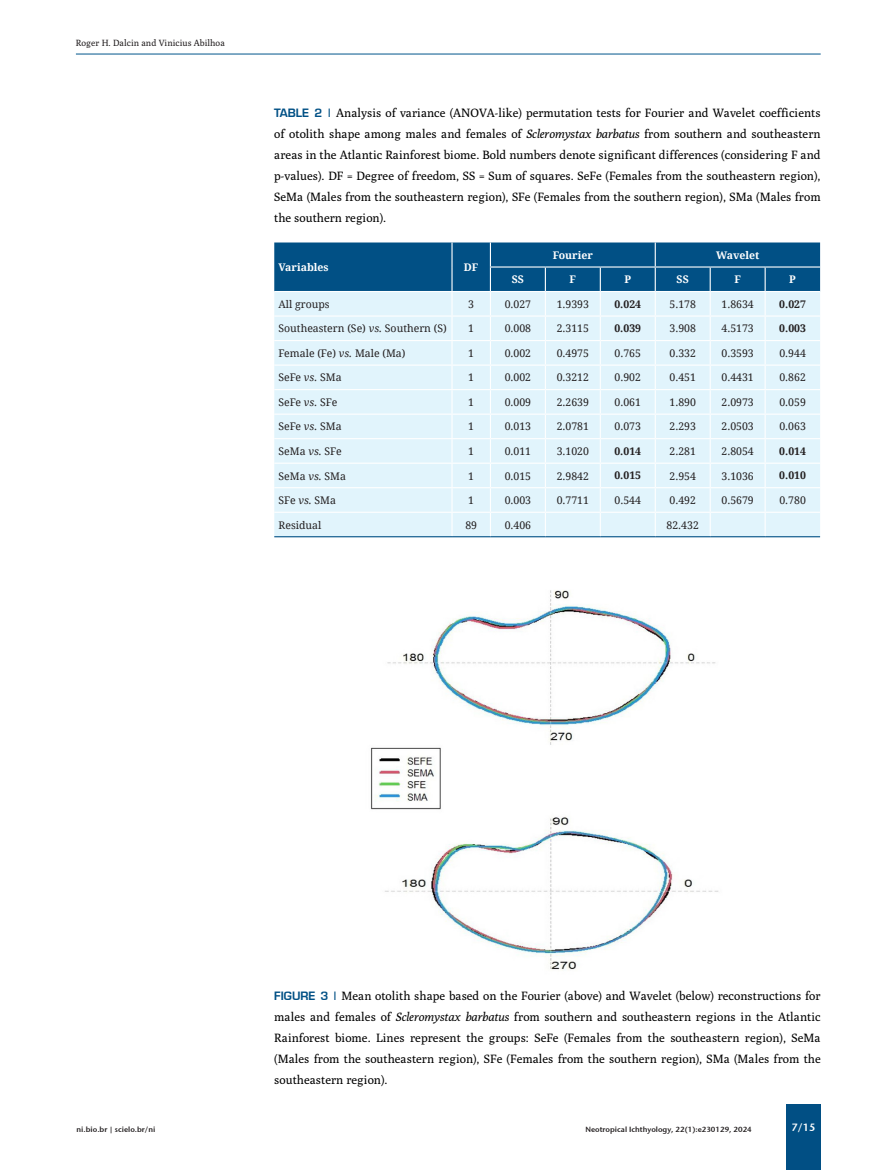
<style>
.page{position:relative;width:893px;height:1170px;background:#fff}
.page>*{position:absolute;margin:0;border:0;box-sizing:border-box;transform-origin:0 0}
.t1{font:12px/21px "Poly";color:#000;text-align:justify}
.t2{font:10.5px "Droid Serif";color:#231f20}
.t3{font:700 10.5px "Droid Serif";color:#231f20}
.t4{font:700 10.5px "Droid Serif";color:#fff}
.t5{font:10.5px "Stone Sans Sem ITCTT Semi";color:#fff}
.t6{font:9px "Poly";color:#231f20}
.t7{font:7.5px "Stone Sans Sem ITCTT Semi";color:#231f20}
.s1{font-family:"Eugenio Medium Normal";color:#015085}
.s2{font-style:italic}
</style>
<div class="page">
<hr style="left:76px;top:54px;width:745px;height:1px;background:#01558c">
<div style="left:786px;top:1104px;width:35px;height:65px;background:#014f84"></div>
<img style="left:371px;top:590px;width:348px;height:380px">
<svg style="left:274px;top:242px;width:546px;height:294px;background:#bedae9"></svg>
<hr style="left:274px;top:536px;width:178px;height:1px;background:#015085">
<hr style="left:452px;top:536px;width:38px;height:1px;background:#015085">
<hr style="left:490px;top:536px;width:55px;height:1px;background:#015085">
<hr style="left:545px;top:536px;width:55px;height:1px;background:#015085">
<hr style="left:600px;top:536px;width:55px;height:1px;background:#015085">
<hr style="left:655px;top:536px;width:55px;height:1px;background:#015085">
<hr style="left:710px;top:536px;width:55px;height:1px;background:#015085">
<hr style="left:765px;top:536px;width:55px;height:1px;background:#015085">
<p class="t6" style="left:76px;top:38px;width:151px">Roger H. Dalcin and Vinicius Abilhoa</p>
<p class="t1" style="left:274px;top:102px;width:548px"><span class="s1">TABLE 2 |</span> Analysis of variance (ANOVA-like) permutation tests for Fourier and Wavelet coefficients of otolith shape among males and females of <span class="s2">Scleromystax barbatus</span> from southern and southeastern areas in the Atlantic Rainforest biome. Bold numbers denote significant differences (considering F and p-values). DF = Degree of freedom, SS = Sum of squares. SeFe (Females from the southeastern region), SeMa (Males from the southeastern region), SFe (Females from the southern region), SMa (Males from the southern region).</p>
<p class="t4" style="left:279px;top:261px;width:52px">Variables</p>
<p class="t4" style="left:464px;top:261px;width:16px">DF</p>
<p class="t4" style="left:553px;top:249px;width:42px">Fourier</p>
<p class="t4" style="left:716px;top:249px;width:45px">Wavelet</p>
<p class="t4" style="left:512px;top:273px;width:14px">SS</p>
<p class="t4" style="left:570px;top:273px;width:8px">F</p>
<p class="t4" style="left:624px;top:273px;width:8px">P</p>
<p class="t4" style="left:677px;top:273px;width:14px">SS</p>
<p class="t4" style="left:734px;top:273px;width:8px">F</p>
<p class="t4" style="left:789px;top:273px;width:8px">P</p>
<p class="t2" style="left:279px;top:298px;width:53px">All groups</p>
<p class="t2" style="left:468px;top:298px;width:7px">3</p>
<p class="t2" style="left:505px;top:298px;width:28px">0.027</p>
<p class="t2" style="left:557px;top:298px;width:34px">1.9393</p>
<p class="t3" style="left:614px;top:298px;width:28px">0.024</p>
<p class="t2" style="left:669px;top:298px;width:28px">5.178</p>
<p class="t2" style="left:721px;top:298px;width:34px">1.8634</p>
<p class="t3" style="left:779px;top:298px;width:28px">0.027</p>
<p class="t2" style="left:279px;top:322px;width:170px">Southeastern (Se) <span class="s2">vs.</span> Southern (S)</p>
<p class="t2" style="left:468px;top:322px;width:7px">1</p>
<p class="t2" style="left:505px;top:322px;width:28px">0.008</p>
<p class="t2" style="left:557px;top:322px;width:34px">2.3115</p>
<p class="t3" style="left:614px;top:322px;width:28px">0.039</p>
<p class="t2" style="left:669px;top:322px;width:28px">3.908</p>
<p class="t2" style="left:721px;top:322px;width:34px">4.5173</p>
<p class="t3" style="left:779px;top:322px;width:28px">0.003</p>
<p class="t2" style="left:279px;top:347px;width:128px">Female (Fe) <span class="s2">vs.</span> Male (Ma)</p>
<p class="t2" style="left:468px;top:347px;width:7px">1</p>
<p class="t2" style="left:505px;top:347px;width:28px">0.002</p>
<p class="t2" style="left:557px;top:347px;width:34px">0.4975</p>
<p class="t2" style="left:614px;top:347px;width:28px">0.765</p>
<p class="t2" style="left:669px;top:347px;width:28px">0.332</p>
<p class="t2" style="left:721px;top:347px;width:34px">0.3593</p>
<p class="t2" style="left:779px;top:347px;width:28px">0.944</p>
<p class="t2" style="left:279px;top:371px;width:65px">SeFe <span class="s2">vs.</span> SMa</p>
<p class="t2" style="left:468px;top:371px;width:7px">1</p>
<p class="t2" style="left:505px;top:371px;width:28px">0.002</p>
<p class="t2" style="left:557px;top:371px;width:34px">0.3212</p>
<p class="t2" style="left:614px;top:371px;width:28px">0.902</p>
<p class="t2" style="left:669px;top:371px;width:28px">0.451</p>
<p class="t2" style="left:721px;top:371px;width:34px">0.4431</p>
<p class="t2" style="left:779px;top:371px;width:28px">0.862</p>
<p class="t2" style="left:279px;top:396px;width:60px">SeFe <span class="s2">vs.</span> SFe</p>
<p class="t2" style="left:468px;top:396px;width:7px">1</p>
<p class="t2" style="left:505px;top:396px;width:28px">0.009</p>
<p class="t2" style="left:557px;top:396px;width:34px">2.2639</p>
<p class="t2" style="left:614px;top:396px;width:28px">0.061</p>
<p class="t2" style="left:669px;top:396px;width:28px">1.890</p>
<p class="t2" style="left:721px;top:396px;width:34px">2.0973</p>
<p class="t2" style="left:779px;top:396px;width:28px">0.059</p>
<p class="t2" style="left:279px;top:420px;width:65px">SeFe <span class="s2">vs.</span> SMa</p>
<p class="t2" style="left:468px;top:420px;width:7px">1</p>
<p class="t2" style="left:505px;top:420px;width:28px">0.013</p>
<p class="t2" style="left:557px;top:420px;width:34px">2.0781</p>
<p class="t2" style="left:614px;top:420px;width:28px">0.073</p>
<p class="t2" style="left:669px;top:420px;width:28px">2.293</p>
<p class="t2" style="left:721px;top:420px;width:34px">2.0503</p>
<p class="t2" style="left:779px;top:420px;width:28px">0.063</p>
<p class="t2" style="left:279px;top:445px;width:65px">SeMa <span class="s2">vs.</span> SFe</p>
<p class="t2" style="left:468px;top:445px;width:7px">1</p>
<p class="t2" style="left:505px;top:445px;width:28px">0.011</p>
<p class="t2" style="left:557px;top:445px;width:34px">3.1020</p>
<p class="t3" style="left:614px;top:445px;width:28px">0.014</p>
<p class="t2" style="left:669px;top:445px;width:28px">2.281</p>
<p class="t2" style="left:721px;top:445px;width:34px">2.8054</p>
<p class="t3" style="left:779px;top:445px;width:28px">0.014</p>
<p class="t2" style="left:279px;top:469px;width:69px">SeMa <span class="s2">vs.</span> SMa</p>
<p class="t2" style="left:468px;top:469px;width:7px">1</p>
<p class="t2" style="left:505px;top:469px;width:28px">0.015</p>
<p class="t2" style="left:557px;top:469px;width:34px">2.9842</p>
<p class="t3" style="left:614px;top:469px;width:28px">0.015</p>
<p class="t2" style="left:669px;top:469px;width:28px">2.954</p>
<p class="t2" style="left:721px;top:469px;width:34px">3.1036</p>
<p class="t3" style="left:779px;top:469px;width:28px">0.010</p>
<p class="t2" style="left:279px;top:494px;width:59px">SFe <span class="s2">vs.</span> SMa</p>
<p class="t2" style="left:468px;top:494px;width:7px">1</p>
<p class="t2" style="left:505px;top:494px;width:28px">0.003</p>
<p class="t2" style="left:557px;top:494px;width:34px">0.7711</p>
<p class="t2" style="left:614px;top:494px;width:28px">0.544</p>
<p class="t2" style="left:669px;top:494px;width:28px">0.492</p>
<p class="t2" style="left:721px;top:494px;width:34px">0.5679</p>
<p class="t2" style="left:779px;top:494px;width:28px">0.780</p>
<p class="t2" style="left:279px;top:518px;width:44px">Residual</p>
<p class="t2" style="left:465px;top:518px;width:13px">89</p>
<p class="t2" style="left:505px;top:518px;width:28px">0.406</p>
<p class="t2" style="left:667px;top:518px;width:34px">82.432</p>
<p class="t1" style="left:274px;top:984px;width:548px"><span class="s1">FIGURE 3 |</span> Mean otolith shape based on the Fourier (above) and Wavelet (below) reconstructions for males and females of <span class="s2">Scleromystax barbatus</span> from southern and southeastern regions in the Atlantic Rainforest biome. Lines represent the groups: SeFe (Females from the southeastern region), SeMa (Males from the southeastern region), SFe (Females from the southern region), SMa (Males from the southeastern region).</p>
<p class="t7" style="left:77px;top:1122px;width:80px">ni.bio.br | scielo.br/ni</p>
<p class="t7" style="left:585px;top:1122px;width:168px">Neotropical Ichthyology, 22(1):e230129, 2024</p>
<p class="t5" style="left:791px;top:1118px;width:25px">7/15</p>
</div>
